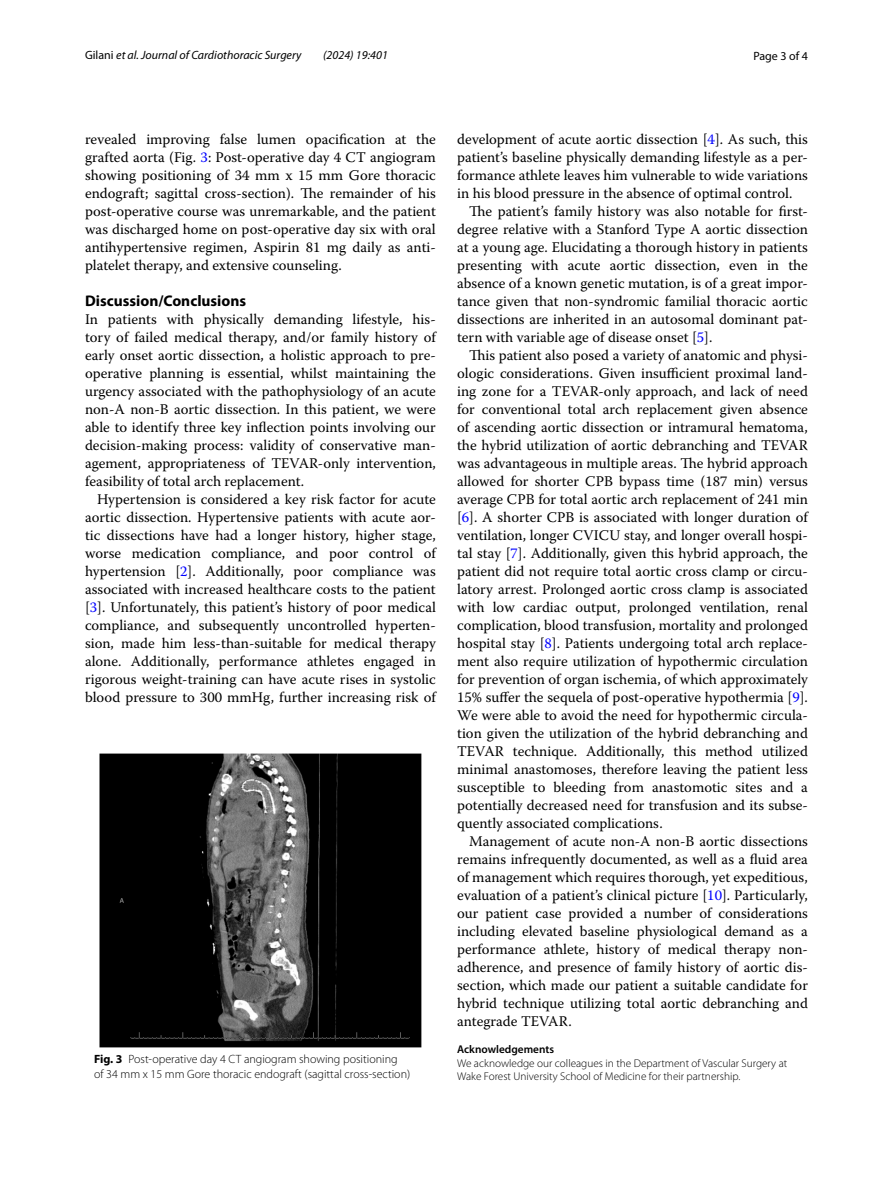
<style>
.page{position:relative;width:893px;height:1187px;background:#fff}
.page>*{position:absolute;margin:0;border:0;box-sizing:border-box;transform-origin:0 0}
.t1{font:700 15.45px "Myriad Pro";color:#000}
.t2{font:14.7px/18px "Warnock Pro";color:#000;text-align:justify}
.t3{font:300 12px/15px "Myriad Pro";color:#000}
.t4{font:italic 12px "Myriad Pro";color:#000}
.t5{font:12px "Myriad Pro";color:#000}
.t6{font:300 11.25px/13.5px "Myriad Pro";color:#000}
.t7{font:600 11.25px "Myriad Pro";color:#000}
.s1{font-style:normal}
.s2{color:#00f}
.s3{font-weight:700}
</style>
<div class="page">
<img style="left:100px;top:753px;width:321px;height:294px">
<p class="t4" style="left:85px;top:48px;width:218px"><span class="s1">Gilani</span> et al. Journal of Cardiothoracic Surgery</p>
<p class="t4" style="left:323px;top:48px;width:66px">(2024) 19:401</p>
<p class="t5" style="left:753px;top:48px;width:56px">Page 3 of 4</p>
<p class="t2" style="left:85px;top:130px;width:352px">revealed improving false lumen opacification at the grafted aorta (Fig. <span class="s2">3</span>: Post-operative day 4 CT angiogram showing positioning of 34 mm x 15 mm Gore thoracic endograft; sagittal cross-section). The remainder of his post-operative course was unremarkable, and the patient was discharged home on post-operative day six with oral antihypertensive regimen, Aspirin 81 mg daily as anti&shy;platelet therapy, and extensive counseling.</p>
<p class="t1" style="left:85px;top:290px;width:163px">Discussion/Conclusions</p>
<p class="t2" style="left:85px;top:310px;width:352px">In patients with physically demanding lifestyle, his&shy;tory of failed medical therapy, and/or family history of early onset aortic dissection, a holistic approach to pre&shy;operative planning is essential, whilst maintaining the urgency associated with the pathophysiology of an acute non-A non-B aortic dissection. In this patient, we were able to identify three key inflection points involving our decision-making process: validity of conservative man&shy;agement, appropriateness of TEVAR-only intervention, feasibility of total arch replacement.</p>
<p class="t2" style="left:85px;top:490px;width:352px;text-indent:12px">Hypertension is considered a key risk factor for acute aortic dissection. Hypertensive patients with acute aor&shy;tic dissections have had a longer history, higher stage, worse medication compliance, and poor control of hypertension [<span class="s2">2</span>]. Additionally, poor compliance was associated with increased healthcare costs to the patient [<span class="s2">3</span>]. Unfortunately, this patient’s history of poor medical compliance, and subsequently uncontrolled hyperten&shy;sion, made him less-than-suitable for medical therapy alone. Additionally, performance athletes engaged in rigorous weight-training can have acute rises in systolic blood pressure to 300 mmHg, further increasing risk of</p>
<p class="t3" style="left:94px;top:1051px;width:318px"><span class="s3">Fig. 3</span> Post-operative day 4 CT angiogram showing positioning<br>of 34 mm x 15 mm Gore thoracic endograft (sagittal cross-section)</p>
<p class="t2" style="left:457px;top:130px;width:352px">development of acute aortic dissection [<span class="s2">4</span>]. As such, this patient’s baseline physically demanding lifestyle as a per&shy;formance athlete leaves him vulnerable to wide variations in his blood pressure in the absence of optimal control.</p>
<p class="t2" style="left:457px;top:202px;width:352px;text-indent:12px">The patient’s family history was also notable for first&shy;degree relative with a Stanford Type A aortic dissection at a young age. Elucidating a thorough history in patients presenting with acute aortic dissection, even in the absence of a known genetic mutation, is of a great impor&shy;tance given that non-syndromic familial thoracic aortic dissections are inherited in an autosomal dominant pat&shy;tern with variable age of disease onset [<span class="s2">5</span>].</p>
<p class="t2" style="left:457px;top:346px;width:352px;text-indent:12px">This patient also posed a variety of anatomic and physi&shy;ologic considerations. Given insufficient proximal land&shy;ing zone for a TEVAR-only approach, and lack of need for conventional total arch replacement given absence of ascending aortic dissection or intramural hematoma, the hybrid utilization of aortic debranching and TEVAR was advantageous in multiple areas. The hybrid approach allowed for shorter CPB bypass time (187 min) versus average CPB for total aortic arch replacement of 241 min [<span class="s2">6</span>]. A shorter CPB is associated with longer duration of ventilation, longer CVICU stay, and longer overall hospi&shy;tal stay [<span class="s2">7</span>]. Additionally, given this hybrid approach, the patient did not require total aortic cross clamp or circu&shy;latory arrest. Prolonged aortic cross clamp is associated with low cardiac output, prolonged ventilation, renal complication, blood transfusion, mortality and prolonged hospital stay [<span class="s2">8</span>]. Patients undergoing total arch replace&shy;ment also require utilization of hypothermic circulation for prevention of organ ischemia, of which approximately 15% suffer the sequela of post-operative hypothermia [<span class="s2">9</span>].<br>We were able to avoid the need for hypothermic circula&shy;tion given the utilization of the hybrid debranching and TEVAR technique. Additionally, this method utilized minimal anastomoses, therefore leaving the patient less susceptible to bleeding from anastomotic sites and a potentially decreased need for transfusion and its subse&shy;quently associated complications.</p>
<p class="t2" style="left:457px;top:832px;width:352px;text-indent:12px">Management of acute non-A non-B aortic dissections remains infrequently documented, as well as a fluid area of management which requires thorough, yet expeditious, evaluation of a patient’s clinical picture [<span class="s2">10</span>]. Particularly, our patient case provided a number of considerations including elevated baseline physiological demand as a performance athlete, history of medical therapy non&shy;adherence, and presence of family history of aortic dis&shy;section, which made our patient a suitable candidate for hybrid technique utilizing total aortic debranching and antegrade TEVAR.</p>
<p class="t7" style="left:457px;top:1042px;width:98px">Acknowledgements</p>
<p class="t6" style="left:457px;top:1056px;width:332px">We acknowledge our colleagues in the Department of Vascular Surgery at<br>Wake Forest University School of Medicine for their partnership.</p>
</div>
